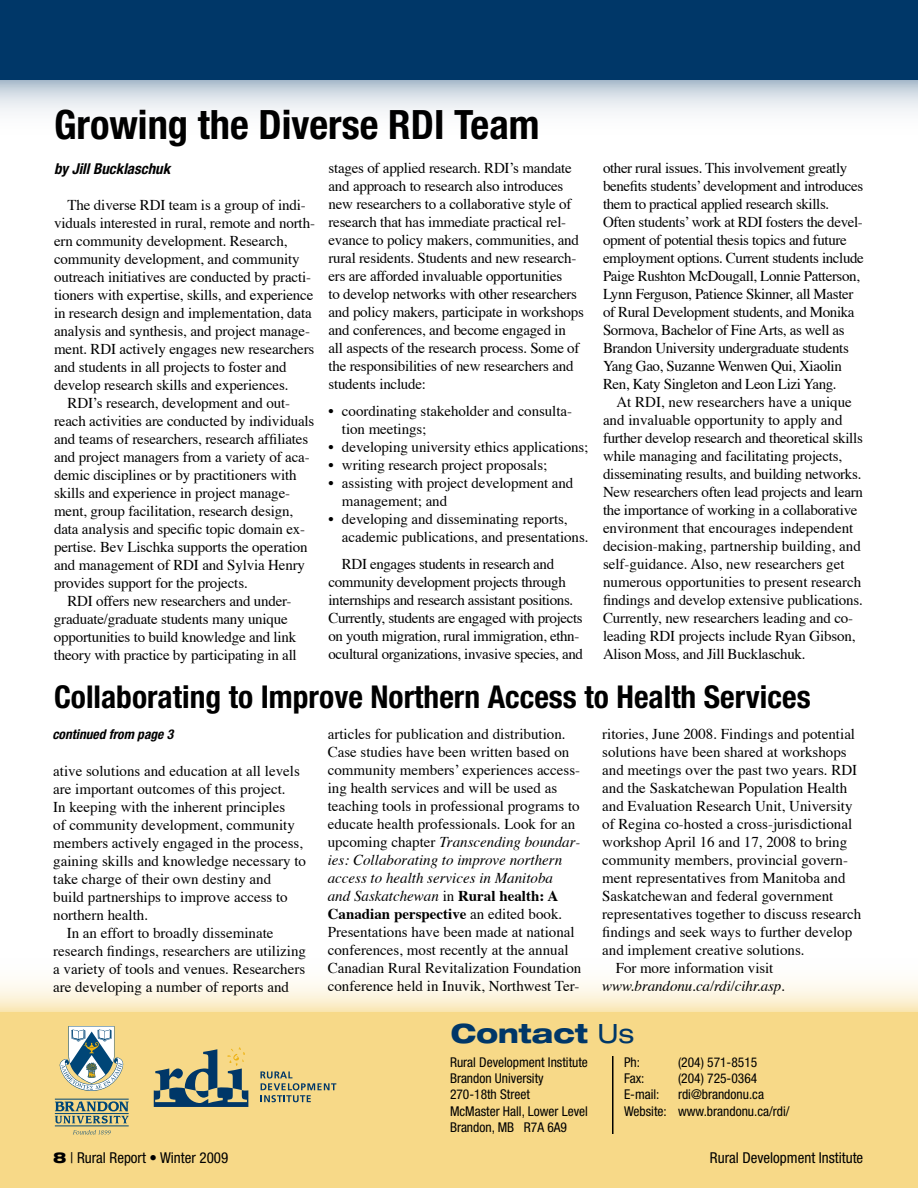
<style>
.page{position:relative;width:918px;height:1188px;background:#fff}
.page>*{position:absolute;margin:0;border:0;box-sizing:border-box;transform-origin:0 0}
.t1{font:700 condensed 40.5px "Helvetica Neue";color:#000}
.t2{font:700 condensed 31.5px "Helvetica Neue";color:#000}
.t3{font:800 expanded 26.55px "Helvetica Neue";color:#003768}
.t4{font:15px/18px "Times";letter-spacing:-.01em;color:#000}
.t5{font:condensed 15px "Helvetica Neue";color:#000}
.t6{font:italic 15px "Times";letter-spacing:-.005em;color:#000}
.t7{font:italic 700 condensed 15px "Helvetica Neue";color:#000}
.t8{font:condensed 13.5px/16.2px "Helvetica Neue";color:#000}
.t9{font:italic 700 condensed 13.5px "Helvetica Neue";color:#000}
.s1{font-style:italic}
.s2{font-weight:700}
.s3{font-weight:400}
.s4{font-weight:800;font-stretch:expanded}
</style>
<div class="page">
<svg style="left:0;top:981px;width:918px;height:32px"></svg>
<svg style="left:0;top:80px;width:918px;height:32px"></svg>
<div style="left:0;top:1013px;width:918px;height:175px;background:#f7d988"></div>
<div style="left:0;top:0;width:918px;height:80px;background:#003768"></div>
<svg style="left:260px;top:1071px;width:76px;height:31px"></svg>
<svg style="left:154px;top:1047px;width:94px;height:60px"></svg>
<hr style="left:612px;top:1056px;width:2px;height:78px;background:#000">
<hr style="left:55px;top:1126px;width:74px;height:1px;background:#004677">
<svg style="left:73px;top:1130px;width:38px;height:5px"></svg>
<svg style="left:55px;top:1026px;width:74px;height:97px"></svg>
<h1 class="t1" style="left:54px;top:101px;width:487px">Growing the Diverse RDI Team</h1>
<p class="t7" style="left:54px;top:159px;width:118px">by Jill Bucklaschuk</p>
<p class="t4" style="left:68px;top:194px;width:240px">The diverse RDI team is a group of indi-</p>
<p class="t4" style="left:54px;top:212px;width:263px">viduals interested in rural, remote and north-</p>
<p class="t4" style="left:54px;top:230px;width:235px">ern community development. Research,</p>
<p class="t4" style="left:54px;top:248px;width:247px">community development, and community</p>
<p class="t4" style="left:54px;top:266px;width:259px">outreach initiatives are conducted by practi-</p>
<p class="t4" style="left:54px;top:284px;width:261px">tioners with expertise, skills, and experience</p>
<p class="t4" style="left:54px;top:302px;width:259px">in research design and implementation, data</p>
<p class="t4" style="left:54px;top:320px;width:258px">analysis and synthesis, and project manage-</p>
<p class="t4" style="left:54px;top:338px;width:262px">ment. RDI actively engages new researchers</p>
<p class="t4" style="left:54px;top:356px;width:234px">and students in all projects to foster and</p>
<p class="t4" style="left:54px;top:374px;width:236px">develop research skills and experiences.</p>
<p class="t4" style="left:68px;top:392px;width:224px">RDI’s research, development and out-</p>
<p class="t4" style="left:54px;top:410px;width:262px">reach activities are conducted by individuals</p>
<p class="t4" style="left:54px;top:428px;width:256px">and teams of researchers, research affiliates</p>
<p class="t4" style="left:54px;top:446px;width:257px">and project managers from a variety of aca-</p>
<p class="t4" style="left:54px;top:464px;width:244px">demic disciplines or by practitioners with</p>
<p class="t4" style="left:54px;top:482px;width:238px">skills and experience in project manage-</p>
<p class="t4" style="left:54px;top:500px;width:241px">ment, group facilitation, research design,</p>
<p class="t4" style="left:54px;top:518px;width:253px">data analysis and specific topic domain ex-</p>
<p class="t4" style="left:54px;top:536px;width:255px">pertise. Bev Lischka supports the operation</p>
<p class="t4" style="left:54px;top:554px;width:253px">and management of RDI and Sylvia Henry</p>
<p class="t4" style="left:54px;top:572px;width:195px">provides support for the projects.</p>
<p class="t4" style="left:68px;top:590px;width:226px">RDI offers new researchers and under-</p>
<p class="t4" style="left:54px;top:608px;width:235px">graduate/graduate students many unique</p>
<p class="t4" style="left:54px;top:626px;width:244px">opportunities to build knowledge and link</p>
<p class="t4" style="left:54px;top:644px;width:244px">theory with practice by participating in all</p>
<p class="t4" style="left:328px;top:158px;width:257px">stages of applied research. RDI’s mandate and approach to research also introduces new researchers to a collaborative style of research that has immediate practical rel&shy;evance to policy makers, communities, and rural residents. Students and new research&shy;ers are afforded invaluable opportunities<br>to develop networks with other researchers and policy makers, participate in workshops and conferences, and become engaged in all aspects of the research process. Some of the responsibilities of new researchers and students include:</p>
<p class="t4" style="left:342px;top:401px;width:232px;text-indent:-13px">• coordinating stakeholder and consulta&shy;tion meetings;</p>
<p class="t4" style="left:328px;top:437px;width:261px">• developing university ethics applications;</p>
<p class="t4" style="left:328px;top:455px;width:220px">• writing research project proposals;</p>
<p class="t4" style="left:342px;top:473px;width:233px;text-indent:-13px">• assisting with project development and management; and</p>
<p class="t4" style="left:342px;top:509px;width:248px;text-indent:-13px">• developing and disseminating reports, academic publications, and presentations.</p>
<p class="t4" style="left:328px;top:554px;width:256px;text-indent:13px">RDI engages students in research and community development projects through internships and research assistant positions.<br>Currently, students are engaged with projects on youth migration, rural immigration, ethn&shy;ocultural organizations, invasive species, and</p>
<p class="t4" style="left:603px;top:158px;width:262px">other rural issues. This involvement greatly benefits students’ development and introduces them to practical applied research skills.<br>Often students’ work at RDI fosters the devel&shy;opment of potential thesis topics and future employment options. Current students include Paige Rushton McDougall, Lonnie Patterson, Lynn Ferguson, Patience Skinner, all Master of Rural Development students, and Monika Sormova, Bachelor of Fine Arts, as well as Brandon University undergraduate students Yang Gao, Suzanne Wenwen Qui, Xiaolin Ren, Katy Singleton and Leon Lizi Yang.</p>
<p class="t4" style="left:603px;top:392px;width:262px;text-indent:14px">At RDI, new researchers have a unique and invaluable opportunity to apply and further develop research and theoretical skills while managing and facilitating projects, disseminating results, and building networks.<br>New researchers often lead projects and learn the importance of working in a collaborative environment that encourages independent decision-making, partnership building, and self-guidance. Also, new researchers get numerous opportunities to present research findings and develop extensive publications.<br>Currently, new researchers leading and co&shy;leading RDI projects include Ryan Gibson, Alison Moss, and Jill Bucklaschuk.</p>
<h2 class="t2" style="left:54px;top:678px;width:758px">Collaborating to Improve Northern Access to Health Services</h2>
<p class="t9" style="left:52px;top:727px;width:122px">continued from page 3</p>
<p class="t4" style="left:53px;top:760px;width:248px">ative solutions and education at all levels</p>
<p class="t4" style="left:53px;top:778px;width:234px">are important outcomes of this project.</p>
<p class="t4" style="left:53px;top:796px;width:234px">In keeping with the inherent principles</p>
<p class="t4" style="left:53px;top:814px;width:243px">of community development, community</p>
<p class="t4" style="left:53px;top:832px;width:251px">members actively engaged in the process,</p>
<p class="t4" style="left:53px;top:850px;width:254px">gaining skills and knowledge necessary to</p>
<p class="t4" style="left:53px;top:868px;width:220px">take charge of their own destiny and</p>
<p class="t4" style="left:53px;top:886px;width:236px">build partnerships to improve access to</p>
<p class="t4" style="left:53px;top:904px;width:96px">northern health.</p>
<p class="t4" style="left:67px;top:922px;width:208px">In an effort to broadly disseminate</p>
<p class="t4" style="left:53px;top:940px;width:254px">research findings, researchers are utilizing</p>
<p class="t4" style="left:53px;top:958px;width:254px">a variety of tools and venues. Researchers</p>
<p class="t4" style="left:53px;top:976px;width:237px">are developing a number of reports and</p>
<p class="t4" style="left:328px;top:723px;width:255px">articles for publication and distribution.<br>Case studies have been written based on community members’ experiences access&shy;ing health services and will be used as teaching tools in professional programs to educate health professionals. Look for an upcoming chapter <span class="s1">Transcending boundar&shy;ies: Collaborating to improve northern access to health services in Manitoba<br>and Saskatchewan</span> in <span class="s2">Rural health: A Canadian perspective</span> an edited book.<br>Presentations have been made at national conferences, most recently at the annual Canadian Rural Revitalization Foundation conference held in Inuvik, Northwest Ter-</p>
<p class="t4" style="left:602px;top:723px;width:254px">ritories, June 2008. Findings and potential</p>
<p class="t4" style="left:602px;top:741px;width:246px">solutions have been shared at workshops</p>
<p class="t4" style="left:602px;top:759px;width:256px">and meetings over the past two years. RDI</p>
<p class="t4" style="left:602px;top:777px;width:246px">and the Saskatchewan Population Health</p>
<p class="t4" style="left:602px;top:795px;width:252px">and Evaluation Research Unit, University</p>
<p class="t4" style="left:602px;top:813px;width:251px">of Regina co-hosted a cross-jurisdictional</p>
<p class="t4" style="left:602px;top:831px;width:247px">workshop April 16 and 17, 2008 to bring</p>
<p class="t4" style="left:602px;top:849px;width:247px">community members, provincial govern-</p>
<p class="t4" style="left:602px;top:867px;width:245px">ment representatives from Manitoba and</p>
<p class="t4" style="left:602px;top:885px;width:233px">Saskatchewan and federal government</p>
<p class="t4" style="left:602px;top:903px;width:261px">representatives together to discuss research</p>
<p class="t4" style="left:602px;top:921px;width:251px">findings and seek ways to further develop</p>
<p class="t4" style="left:602px;top:939px;width:204px">and implement creative solutions.</p>
<p class="t4" style="left:616px;top:957px;width:159px">For more information visit</p>
<p class="t6" style="left:602px;top:972px;width:184px">www.brandonu.ca/rdi/cihr.asp.</p>
<h3 class="t3" style="left:451px;top:1017px;width:185px">Contact <span class="s3">Us</span></h3>
<p class="t8" style="left:450px;top:1054px;width:140px">Rural Development Institute<br>Brandon University<br>270-18th Street<br>McMaster Hall, Lower Level<br>Brandon, MB R7A 6A9</p>
<p class="t8" style="left:624px;top:1054px;width:17px">Ph:</p>
<p class="t8" style="left:678px;top:1054px;width:81px">(204) 571-8515</p>
<p class="t8" style="left:624px;top:1070px;width:22px">Fax:</p>
<p class="t8" style="left:678px;top:1070px;width:81px">(204) 725-0364</p>
<p class="t8" style="left:624px;top:1086px;width:37px">E-mail:</p>
<p class="t8" style="left:624px;top:1086px;width:167px;text-indent:54px">rdi@brandonu.ca<br>Website: www.brandonu.ca/rdi/</p>
<p class="t5" style="left:53px;top:1149px;width:177px"><span class="s4">8</span> | Rural Report • Winter 2009</p>
<p class="t5" style="left:710px;top:1149px;width:155px">Rural Development Institute</p>
</div>
